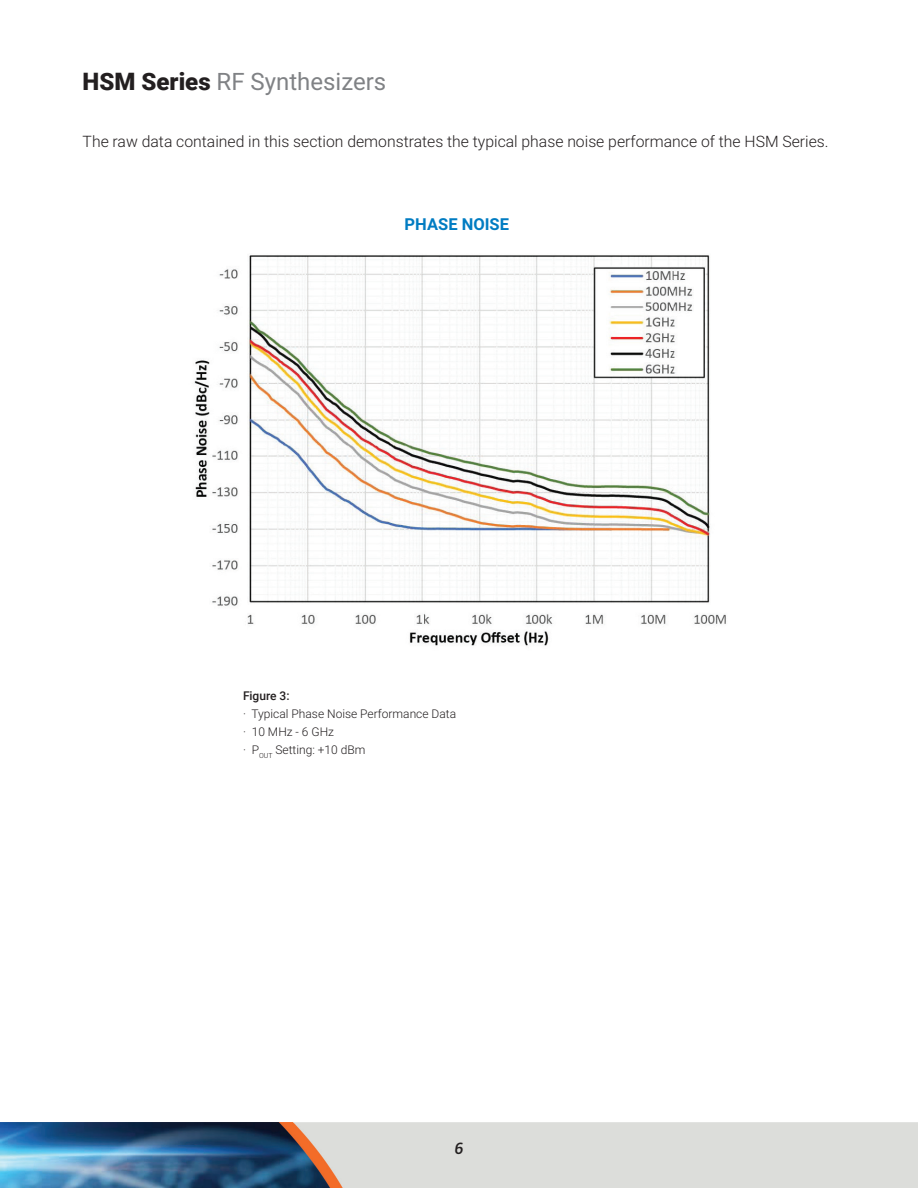
<style>
.page{position:relative;width:918px;height:1188px;background:#fff}
.page>*{position:absolute;margin:0;border:0;box-sizing:border-box;transform-origin:0 0}
.t1{font:24px "Roboto";color:#808285}
.t2{font:700 16.5px "Roboto";color:#007cc2}
.t3{font:300 15.75px "Roboto";color:#231f20}
.t4{font:italic 500 15.75px "Roboto";color:#231f20}
.t5{font:300 12px/18px "Roboto";color:#231f20}
.t6{font:500 12px "Roboto";color:#231f20}
.s1{font-weight:900;color:#231f20}
</style>
<div class="page">
<img style="left:0;top:1123px;width:918px;height:65px">
<img style="left:194px;top:255px;width:532px;height:391px">
<h1 class="t1" style="left:83px;top:65px;width:305px"><span class="s1">HSM Series</span> RF Synthesizers</h1>
<p class="t3" style="left:83px;top:130px;width:748px">The raw data contained in this section demonstrates the typical phase noise performance of the HSM Series.</p>
<p class="t2" style="left:405px;top:213px;width:106px">PHASE NOISE</p>
<p class="t6" style="left:243px;top:687px;width:48px">Figure 3:</p>
<p class="t5" style="left:243px;top:704px;width:215px">· Typical Phase Noise Performance Data · 10 MHz - 6 GHz<br>· P<sub>OUT</sub> Setting: +10 dBm</p>
<p class="t4" style="left:455px;top:1138px;width:10px">6</p>
</div>
